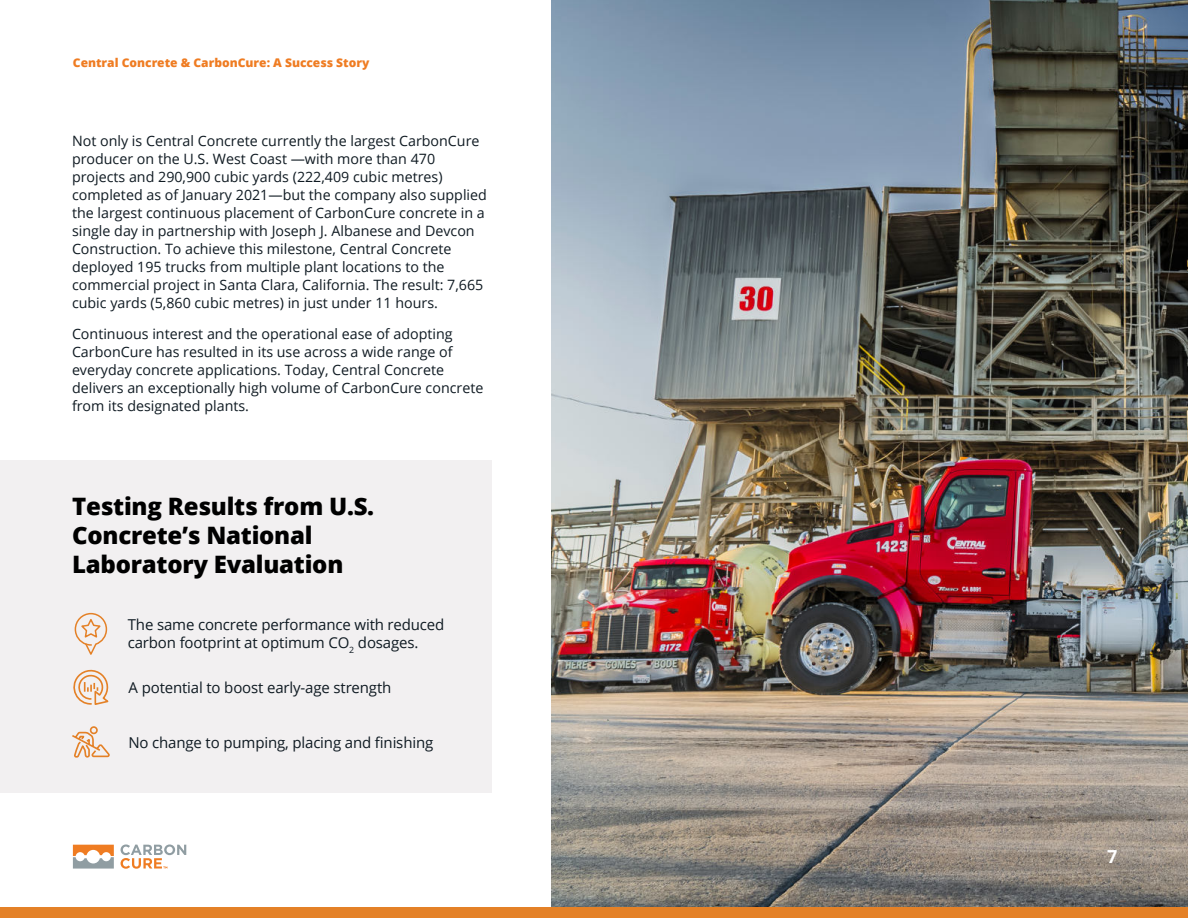
<style>
.page{position:relative;width:1188px;height:918px;background:#fff}
.page>*{position:absolute;margin:0;border:0;box-sizing:border-box;transform-origin:0 0}
.t1{font:800 24px/28.8px "Open Sans";letter-spacing:-.01em;color:#000}
.t2{font:700 18px "Open Sans";color:#fff}
.t3{font:15px/18px "Open Sans";letter-spacing:-.01em;color:#0f1a22}
.t4{font:14.25px/18px "Open Sans";color:#0f1a22}
.t5{font:800 12px "Open Sans";color:#ef7c22}
</style>
<div class="page">
<img style="left:551px;top:0;width:637px;height:907px">
<svg style="left:73px;top:845px;width:41px;height:24px"></svg>
<svg style="left:121px;top:844px;width:65px;height:25px"></svg>
<div style="left:0;top:907px;width:1188px;height:11px;background:#e48127"></div>
<div style="left:0;top:460px;width:491px;height:333px;background:#f2f0f1"></div>
<svg style="left:74px;top:612px;width:34px;height:43px"></svg>
<svg style="left:72px;top:726px;width:38px;height:32px"></svg>
<svg style="left:73px;top:669px;width:36px;height:36px"></svg>
<p class="t5" style="left:73px;top:57px;width:298px">Central Concrete &amp; CarbonCure: A Success Story</p>
<p class="t4" style="left:72px;top:133px;width:416px">Not only is Central Concrete currently the largest CarbonCure producer on the U.S. West Coast —with more than 470 projects and 290,900 cubic yards (222,409 cubic metres) completed as of January 2021—but the company also supplied the largest continuous placement of CarbonCure concrete in a single day in partnership with Joseph J. Albanese and Devcon Construction. To achieve this milestone, Central Concrete deployed 195 trucks from multiple plant locations to the commercial project in Santa Clara, California. The result: 7,665 cubic yards (5,860 cubic metres) in just under 11 hours.</p>
<p class="t4" style="left:72px;top:327px;width:413px">Continuous interest and the operational ease of adopting CarbonCure has resulted in its use across a wide range of everyday concrete applications. Today, Central Concrete delivers an exceptionally high volume of CarbonCure concrete from its designated plants.</p>
<h1 class="t1" style="left:72px;top:495px;width:304px">Testing Results from U.S.<br>Concrete’s National<br>Laboratory Evaluation</h1>
<p class="t3" style="left:128px;top:617px;width:318px">The same concrete performance with reduced carbon footprint at optimum CO<sub>2</sub> dosages.</p>
<p class="t3" style="left:129px;top:680px;width:264px">A potential to boost early-age strength</p>
<p class="t3" style="left:128px;top:733px;width:306px">No change to pumping, placing and 昀椀nishing</p>
<p class="t2" style="left:1107px;top:850px;width:12px">7</p>
</div>
